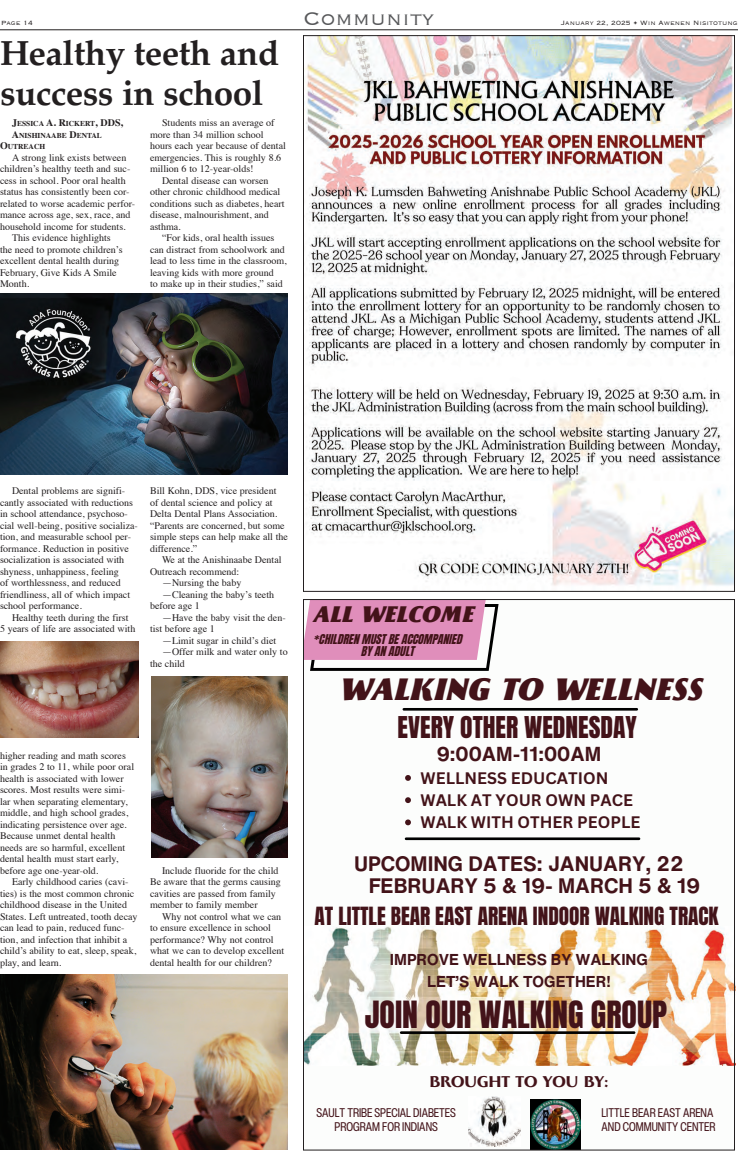
<style>
.page{position:relative;width:738px;height:1152px;background:#fff}
.page>*{position:absolute;margin:0;border:0;box-sizing:border-box;transform-origin:0 0}
.t1{font:700 35px/40.2px "Palatino";letter-spacing:-.015em;color:#231f20}
.t2{font:31.9px "Anton";color:#431319}
.t3{font:italic 900 31.2px "Beatrix Antiqua";color:#431319}
.t4{font:25.6px "Anton";color:#431319}
.t5{font:300 24px "Copperplate";color:#57585a}
.t6{font:italic 900 22.8px "Beatrix Antiqua";color:#431319}
.t7{font:21.3px "Anton";color:#431319}
.t8{font:20.6px/22.2px "Anonymous";color:#431319}
.t9{font:19.9px "Anonymous";color:#431319}
.t10{font:700 16.2px/22.2px "Canva Sans";color:#431319}
.t11{font:700 15.7px "Beatrix Antiqua";color:#431319}
.t12{font:15.5px/21.7px "Anonymous";color:#431319;text-align:center}
.t13{font:11.5px/12.2px "CA Generated";color:#431319;text-align:center}
.t14{font:10px/11.5px "Times";color:#231f20}
.t15{font:300 8px "Copperplate";color:#231f20}
.t16{font:700 7.5px/11.5px "Times";color:#231f20}
.t17{font:3.1px "Anonymous";color:#431319}
.s1{font-size:10px}
</style>
<div class="page">
<hr style="left:0;top:29px;width:738px;height:1px;background:#231f20">
<hr style="left:404px;top:708px;width:233px;height:3px;background:#000">
<svg style="left:305px;top:601px;width:194px;height:70px"></svg>
<img style="left:305px;top:927px;width:428px;height:138px">
<hr style="left:401px;top:1031px;width:233px;height:3px;background:#000">
<img style="left:531px;top:1100px;width:50px;height:49px">
<img style="left:468px;top:1096px;width:52px;height:50px">
<hr style="left:406px;top:837px;width:233px;height:3px;background:#000">
<svg style="left:405px;top:775px;width:6px;height:6px"></svg>
<svg style="left:405px;top:797px;width:6px;height:6px"></svg>
<svg style="left:405px;top:819px;width:6px;height:6px"></svg>
<img style="left:306px;top:37px;width:427px;height:549px">
<img style="left:151px;top:676px;width:137px;height:182px">
<img style="left:0;top:293px;width:288px;height:182px">
<img style="left:0;top:975px;width:288px;height:175px">
<img style="left:0;top:642px;width:138px;height:96px">
<p class="t15" style="left:1px;top:18px;width:34px">Page 14</p>
<h3 class="t5" style="left:303px;top:2px;width:132px">Community</h3>
<p class="t15" style="left:561px;top:18px;width:178px">January 22, 2025 • Win Awenen Nisitotung</p>
<h1 class="t1" style="left:0;top:32px;width:281px">Healthy teeth and success in school</h1>
<p class="t16" style="left:0;top:117px;width:125px;text-indent:12px"><span class="s1">J</span>ESSICA <span class="s1">A. R</span>ICKERT<span class="s1">, DDS,<br>A</span>NISHINAABE <span class="s1">D</span>ENTAL<br><span class="s1">O</span>UTREACH</p>
<p class="t14" style="left:12px;top:151px;width:116px">A strong link exists between</p>
<p class="t14" style="left:0;top:162px;width:132px">children’s healthy teeth and suc-</p>
<p class="t14" style="left:0;top:174px;width:127px">cess in school. Poor oral health</p>
<p class="t14" style="left:0;top:185px;width:131px">status has consistently been cor-</p>
<p class="t14" style="left:0;top:197px;width:137px">related to worse academic perfor-</p>
<p class="t14" style="left:0;top:208px;width:132px">mance across age, sex, race, and</p>
<p class="t14" style="left:0;top:220px;width:127px">household income for students.</p>
<p class="t14" style="left:12px;top:231px;width:100px">This evidence highlights</p>
<p class="t14" style="left:0;top:243px;width:124px">the need to promote children’s</p>
<p class="t14" style="left:0;top:254px;width:121px">excellent dental health during</p>
<p class="t14" style="left:0;top:266px;width:118px">February, Give Kids A Smile</p>
<p class="t14" style="left:0;top:277px;width:31px">Month.</p>
<p class="t14" style="left:162px;top:116px;width:114px">Students miss an average of</p>
<p class="t14" style="left:150px;top:128px;width:115px">more than 34 million school</p>
<p class="t14" style="left:150px;top:139px;width:137px">hours each year because of dental</p>
<p class="t14" style="left:150px;top:151px;width:133px">emergencies. This is roughly 8.6</p>
<p class="t14" style="left:150px;top:162px;width:105px">million 6 to 12-year-olds!</p>
<p class="t14" style="left:162px;top:174px;width:108px">Dental disease can worsen</p>
<p class="t14" style="left:150px;top:185px;width:132px">other chronic childhood medical</p>
<p class="t14" style="left:150px;top:197px;width:136px">conditions such as diabetes, heart</p>
<p class="t14" style="left:150px;top:208px;width:120px">disease, malnourishment, and</p>
<p class="t14" style="left:150px;top:220px;width:32px">asthma.</p>
<p class="t14" style="left:162px;top:231px;width:114px">“For kids, oral health issues</p>
<p class="t14" style="left:150px;top:243px;width:136px">can distract from schoolwork and</p>
<p class="t14" style="left:150px;top:254px;width:138px">lead to less time in the classroom,</p>
<p class="t14" style="left:150px;top:266px;width:125px">leaving kids with more ground</p>
<p class="t14" style="left:150px;top:277px;width:134px">to make up in their studies,” said</p>
<p class="t14" style="left:0;top:484px;width:139px;text-indent:12px">Dental problems are signifi&shy;cantly associated with reductions in school attendance, psychoso&shy;cial well-being, positive socializa&shy;tion, and measurable school per&shy;formance. Reduction in positive socialization is associated with shyness, unhappiness, feeling<br>of worthlessness, and reduced friendliness, all of which impact school performance.</p>
<p class="t14" style="left:0;top:611px;width:137px;text-align:center">Healthy teeth during the first<br>5 years of life are associated with</p>
<p class="t14" style="left:150px;top:484px;width:140px">Bill Kohn, DDS, vice president<br>of dental science and policy at<br>Delta Dental Plans Association. “Parents are concerned, but some simple steps can help make all the difference.”</p>
<p class="t14" style="left:162px;top:553px;width:121px">We at the Anishinaabe Dental</p>
<p class="t14" style="left:150px;top:565px;width:91px">Outreach recommend:</p>
<p class="t14" style="left:162px;top:576px;width:81px">—Nursing the baby</p>
<p class="t14" style="left:162px;top:588px;width:114px">—Cleaning the baby’s teeth</p>
<p class="t14" style="left:150px;top:599px;width:51px">before age 1</p>
<p class="t14" style="left:162px;top:611px;width:125px">—Have the baby visit the den-</p>
<p class="t14" style="left:150px;top:622px;width:66px">tist before age 1</p>
<p class="t14" style="left:162px;top:634px;width:116px">—Limit sugar in child’s diet</p>
<p class="t14" style="left:162px;top:645px;width:127px">—Offer milk and water only to</p>
<p class="t14" style="left:150px;top:657px;width:36px">the child</p>
<p class="t14" style="left:0;top:749px;width:136px">higher reading and math scores in grades 2 to 11, while poor oral health is associated with lower scores. Most results were simi&shy;lar when separating elementary, middle, and high school grades, indicating persistence over age.<br>Because unmet dental health needs are so harmful, excellent dental health must start early, before age one-year-old.</p>
<p class="t14" style="left:0;top:875px;width:139px;text-indent:12px">Early childhood caries (cavi&shy;ties) is the most common chronic childhood disease in the United<br>States. Left untreated, tooth decay can lead to pain, reduced func&shy;tion, and infection that inhibit a child’s ability to eat, sleep, speak, play, and learn.</p>
<p class="t14" style="left:150px;top:864px;width:132px;text-indent:12px">Include fluoride for the child<br>Be aware that the germs causing cavities are passed from family member to family member</p>
<p class="t14" style="left:150px;top:910px;width:136px;text-indent:12px">Why not control what we can to ensure excellence in school performance? Why not control what we can to develop excellent dental health for our children?</p>
<h3 class="t6" style="left:313px;top:598px;width:162px">ALL WELCOME</h3>
<p class="t13" style="left:314px;top:634px;width:150px">*CHILDREN MUST BE ACCOMPANIED<br>BY AN ADULT</p>
<h3 class="t3" style="left:339px;top:667px;width:364px">WALKING TO WELLNESS</h3>
<h3 class="t4" style="left:398px;top:715px;width:241px">EVERY OTHER WEDNESDAY</h3>
<h3 class="t9" style="left:437px;top:741px;width:166px">9:00AM-11:00AM</h3>
<h3 class="t10" style="left:421px;top:767px;width:221px">WELLNESS EDUCATION<br>WALK AT YOUR OWN PACE<br>WALK WITH OTHER PEOPLE</h3>
<h3 class="t8" style="left:369px;top:855px;width:333px;text-indent:-15px">UPCOMING DATES: JANUARY, 22<br>FEBRUARY 5 &amp; 19- MARCH 5 &amp; 19</h3>
<h3 class="t7" style="left:315px;top:905px;width:406px">AT LITTLE BEAR EAST ARENA INDOOR WALKING TRACK</h3>
<h3 class="t12" style="left:390px;top:951px;width:260px">IMPROVE WELLNESS BY WALKING<br>LET’S WALK TOGETHER!</h3>
<h2 class="t2" style="left:365px;top:998px;width:304px">JOIN OUR WALKING GROUP</h2>
<h3 class="t11" style="left:429px;top:1071px;width:181px">BROUGHT TO YOU BY:</h3>
<p class="t17" style="left:317px;top:1114px;width:141px">SAULT TRIBE SPECIAL DIABETES</p>
<p class="t17" style="left:335px;top:1128px;width:105px">PROGRAM FOR INDIANS</p>
<p class="t17" style="left:601px;top:1114px;width:114px">LITTLE BEAR EAST ARENA</p>
<p class="t17" style="left:602px;top:1128px;width:115px">AND COMMUNITY CENTER</p>
</div>
